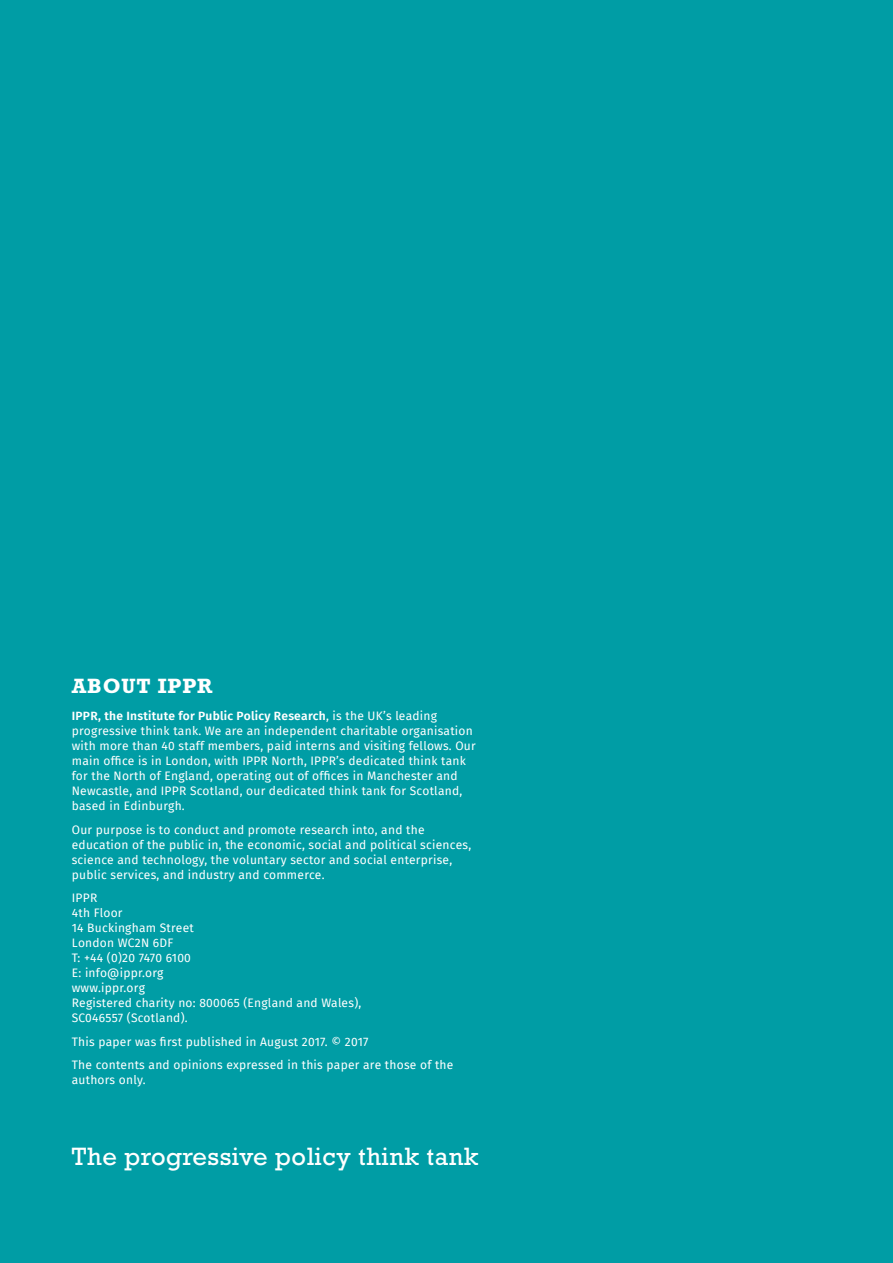
<style>
.page{position:relative;width:893px;height:1263px;background:#009da5}
.page>*{position:absolute;margin:0;border:0;box-sizing:border-box;transform-origin:0 0}
.t1{font:25.5px "Rockwell Std";letter-spacing:.02em;color:#fff}
.t2{font:700 21px "Rockwell Std";letter-spacing:.04em;color:#fff}
.t3{font:12px/15px "Fira Sans";letter-spacing:.02em;color:#fff}
.s1{font-weight:600}
</style>
<div class="page">
<h2 class="t2" style="left:72px;top:673px;width:142px">ABOUT IPPR</h2>
<p class="t3" style="left:72px;top:708px;width:405px"><span class="s1">IPPR, the Institute for Public Policy Research</span>, is the UK’s leading progressive think tank. We are an independent charitable organisation with more than 40 staff members, paid interns and visiting fellows. Our main office is in London, with IPPR North, IPPR’s dedicated think tank for the North of England, operating out of offices in Manchester and Newcastle, and IPPR Scotland, our dedicated think tank for Scotland, based in Edinburgh.</p>
<p class="t3" style="left:72px;top:822px;width:401px">Our purpose is to conduct and promote research into, and the education of the public in, the economic, social and political sciences, science and technology, the voluntary sector and social enterprise, public services, and industry and commerce.</p>
<p class="t3" style="left:72px;top:890px;width:291px">IPPR<br>4th Floor<br>14 Buckingham Street<br>London WC2N 6DF<br>T: +44 (0)20 7470 6100<br>E: info@ippr.org<br>www.ippr.org<br>Registered charity no: 800065 (England and Wales),<br>SC046557 (Scotland).</p>
<p class="t3" style="left:72px;top:1029px;width:383px;line-height:23.5px">This paper was first published in August 2017. © 2017<br>The contents and opinions expressed in this paper are those of the</p>
<p class="t3" style="left:72px;top:1072px;width:75px">authors only.</p>
<h1 class="t1" style="left:72px;top:1142px;width:408px">The progressive policy think tank</h1>
</div>
